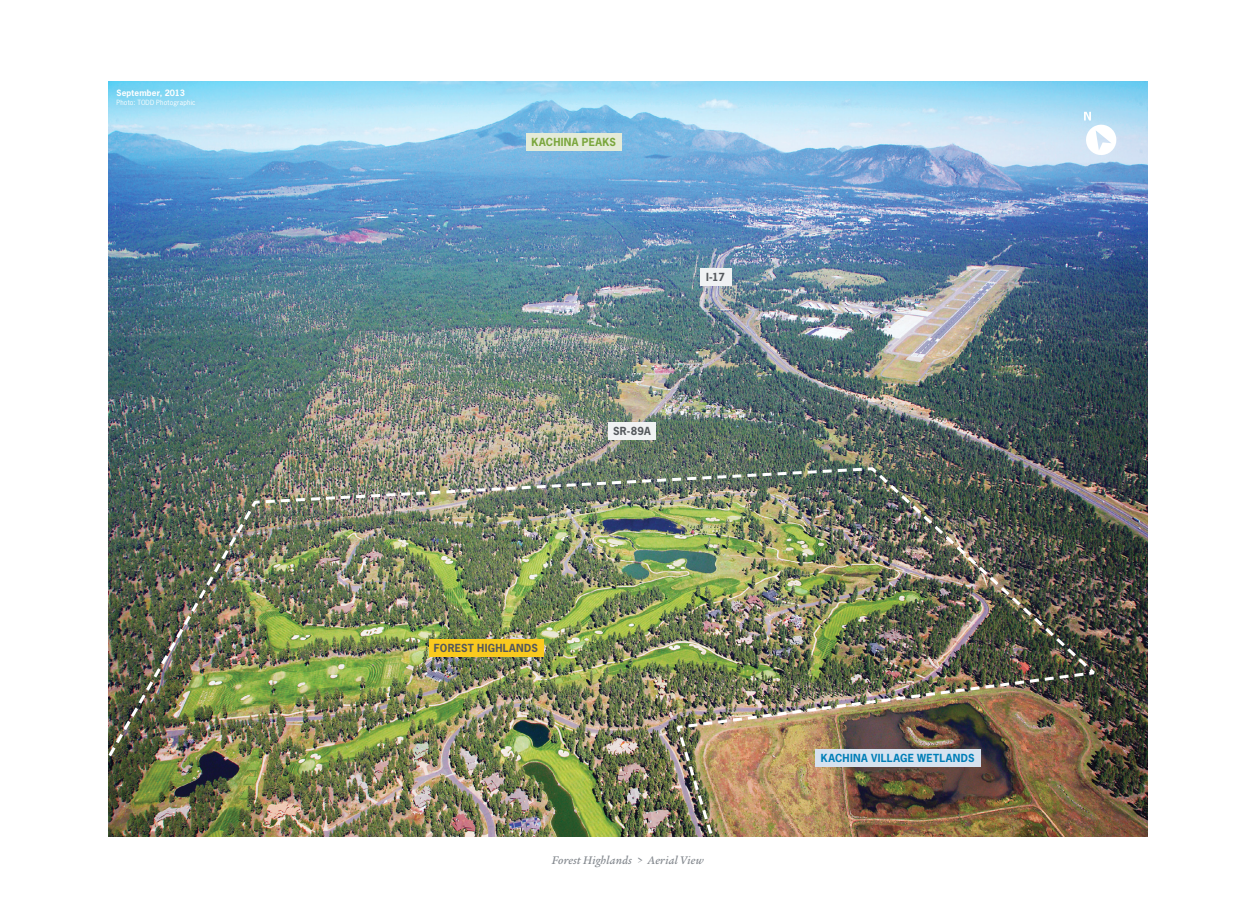
<style>
.page{position:relative;width:1242px;height:918px;background:#fff}
.page>*{position:absolute;margin:0;border:0;box-sizing:border-box;transform-origin:0 0}
.t1{font:italic 500 12px "Legacy Serif Std";letter-spacing:.015em;color:#83888e}
.t2{font:700 10.5px "News Gothic Std";letter-spacing:.025em;color:#53575b}
.t3{font:700 10.5px "News Gothic Std";letter-spacing:.035em;color:#007eb7}
.t4{font:700 10.5px "News Gothic Std";letter-spacing:.035em;color:#7aa63c}
.t5{font:700 8.25px "News Gothic Std";letter-spacing:.02em;color:#fff}
.t6{font:6.75px "News Gothic Std";letter-spacing:.025em;color:#fff}
</style>
<div class="page">
<img style="left:108px;top:81px;width:1040px;height:756px">
<div style="left:110px;top:82px;width:92px;height:32px;background:#004071;opacity:.1"></div>
<div style="left:608px;top:422px;width:48px;height:18px;background:#f0f2f3"></div>
<div style="left:700px;top:268px;width:31px;height:18px;background:#f0f2f3"></div>
<img style="left:108px;top:466px;width:993px;height:371px">
<svg style="left:1084px;top:112px;width:35px;height:45px"></svg>
<div style="left:429px;top:639px;width:114px;height:18px;background:#faca1e"></div>
<div style="left:526px;top:133px;width:96px;height:18px;background:#e4ebd8"></div>
<p class="t5" style="left:116px;top:87px;width:70px">September, 2013</p>
<p class="t6" style="left:116px;top:98px;width:81px">Photo: TODD Photographic</p>
<p class="t4" style="left:532px;top:135px;width:86px">KACHINA PEAKS</p>
<p class="t2" style="left:706px;top:270px;width:20px">I-17</p>
<p class="t2" style="left:613px;top:424px;width:39px">SR-89A</p>
<p class="t2" style="left:434px;top:641px;width:106px">FOREST HIGHLANDS</p>
<p class="t1" style="left:552px;top:853px;width:154px">Forest Highlands &gt; Aerial View</p>
<p class="t3" style="left:821px;top:751px;width:155px">KACHINA VILLAGE WETLANDS</p>
</div>
